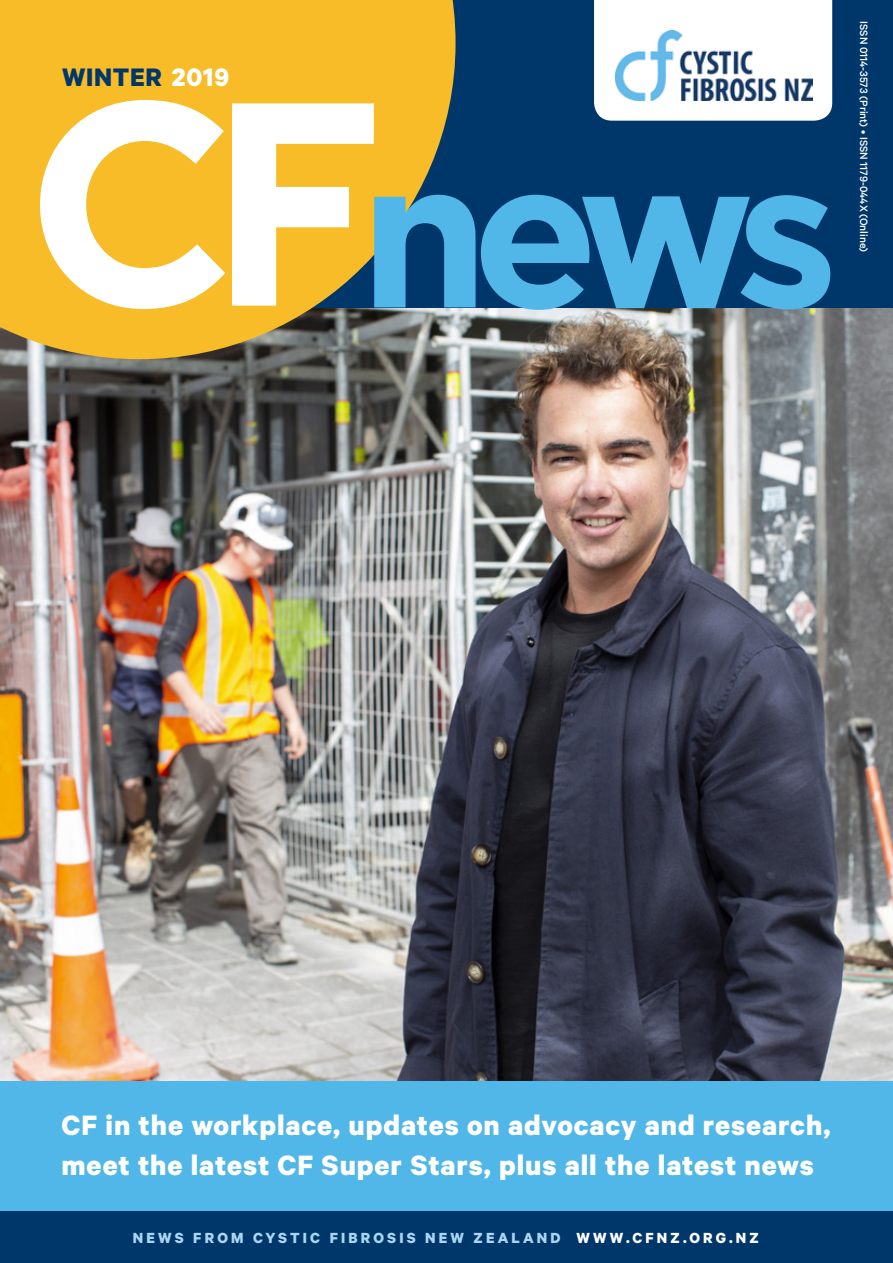
<style>
.page{position:relative;width:893px;height:1263px;background:#fff}
.page>*{position:absolute;margin:0;border:0;box-sizing:border-box;transform-origin:0 0}
.t1{font:700 206.4px "Gotham";color:#50b7e8}
.Minor_headline_1{font:700 31.5px/39px "Calibre";letter-spacing:.03em;color:#fff}
.t2{font:700 28.5px "Calibre";letter-spacing:.025em;color:#00376b}
.t3{font:700 16.5px "Calibre";letter-spacing:.19em;color:#aad6f2}
.t4{font:500 12px "Calibre";color:#fff}
.s1{color:#fff}
</style>
<div class="page">
<img style="left:0;top:307px;width:893px;height:775px">
<div style="left:0;top:1082px;width:893px;height:145px;background:#50b7e8"></div>
<div style="left:0;top:0;width:893px;height:307px;background:#00376b"></div>
<svg style="left:0;top:0;width:456px;height:359px;background:#cca437"></svg>
<div style="left:0;top:1212px;width:893px;height:51px;background:#00376b"></div>
<div style="left:594px;top:0;width:238px;height:121px;background:#fff"></div>
<svg style="left:40px;top:100px;width:334px;height:209px;background:#f5d990"></svg>
<img style="left:615px;top:31px;width:198px;height:70px">
<p class="t2" style="left:62px;top:60px;width:169px">WINTER <span class="s1">2019</span></p>
<p class="t1" style="left:360px;top:97px;width:480px">news</p>
<p class="t4" style="left:871px;top:21px;width:232px;rotate:90deg">ISSN 0114-3573 (Print) • ISSN 1179-044X (Online)</p>
<p class="Minor_headline_1" style="left:61px;top:1105px;width:770px">CF in the workplace, updates on advocacy and research, meet the latest CF Super Stars, plus all the latest news</p>
<p class="t3" style="left:133px;top:1227px;width:627px">NEWS FROM CYSTIC FIBROSIS NEW ZEALAND <span class="s1">WWW.CFNZ.ORG.NZ</span></p>
</div>
